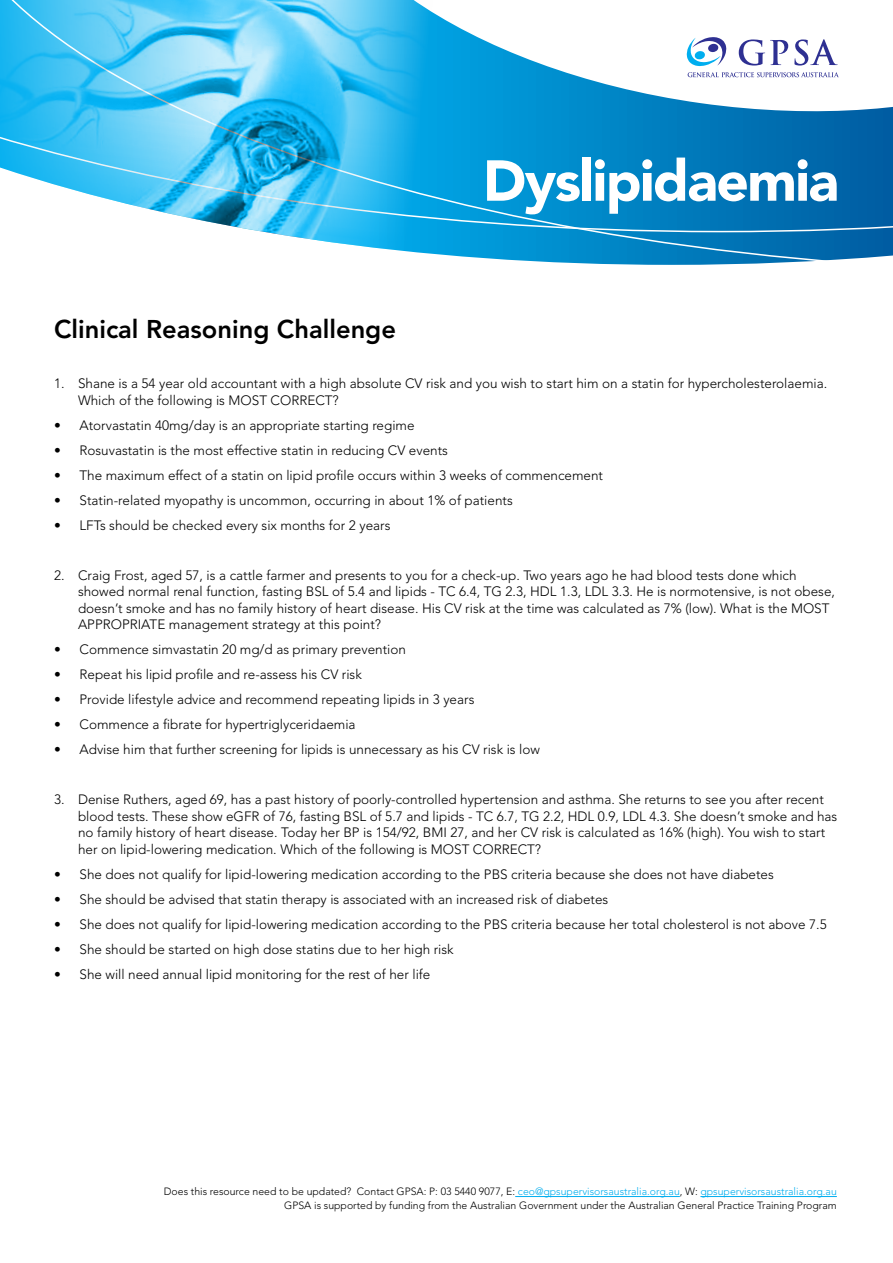
<style>
.page{position:relative;width:893px;height:1263px;background:#fff}
.page>*{position:absolute;margin:0;border:0;box-sizing:border-box;transform-origin:0 0}
.t1{font:900 57.15px "Avenir";letter-spacing:-.03em;color:#fff}
.t2{font:800 25.5px "Avenir LT Std";color:#000}
.t3{font:300 13.5px/16.5px "Avenir";color:#000}
.t4{font:300 10.5px/13.5px "Avenir";color:#000;text-align:right}
.s1{color:#00aeef}
</style>
<div class="page">
<hr style="left:515px;top:1196px;width:165px;height:1px;background:#00aeef">
<hr style="left:700px;top:1196px;width:137px;height:1px;background:#00aeef">
<svg style="left:444px;top:232px;width:449px;height:33px;background:#208dc7"></svg>
<svg style="left:444px;top:19px;width:449px;height:213px"></svg>
<svg style="left:687px;top:37px;width:39px;height:29px"></svg>
<svg style="left:688px;top:72px;width:151px;height:5px"></svg>
<svg style="left:739px;top:39px;width:49px;height:27px"></svg>
<svg style="left:794px;top:39px;width:44px;height:27px"></svg>
<img style="left:0;top:0;width:444px;height:255px">
<h1 class="t1" style="left:483px;top:146px;width:357px">Dyslipidaemia</h1>
<h2 class="t2" style="left:54px;top:314px;width:343px">Clinical Reasoning Challenge</h2>
<p class="t3" style="left:78px;top:375px;width:751px;text-indent:-24px">1. Shane is a 54 year old accountant with a high absolute CV risk and you wish to start him on a statin for hypercholesterolaemia.<br>Which of the following is MOST CORRECT?</p>
<p class="t3" style="left:54px;top:417px;width:362px">• Atorvastatin 40mg/day is an appropriate starting regime</p>
<p class="t3" style="left:54px;top:442px;width:395px">• Rosuvastatin is the most effective statin in reducing CV events</p>
<p class="t3" style="left:54px;top:467px;width:551px">• The maximum effect of a statin on lipid profile occurs within 3 weeks of commencement</p>
<p class="t3" style="left:54px;top:492px;width:460px">• Statin-related myopathy is uncommon, occurring in about 1% of patients</p>
<p class="t3" style="left:54px;top:517px;width:338px">• LFTs should be checked every six months for 2 years</p>
<p class="t3" style="left:78px;top:567px;width:758px;text-indent:-24px">2. Craig Frost, aged 57, is a cattle farmer and presents to you for a check-up. Two years ago he had blood tests done which showed normal renal function, fasting BSL of 5.4 and lipids - TC 6.4, TG 2.3, HDL 1.3, LDL 3.3. He is normotensive, is not obese, doesn’t smoke and has no family history of heart disease. His CV risk at the time was calculated as 7% (low). What is the MOST APPROPRIATE management strategy at this point?</p>
<p class="t3" style="left:54px;top:641px;width:353px">• Commence simvastatin 20 mg/d as primary prevention</p>
<p class="t3" style="left:54px;top:666px;width:309px">• Repeat his lipid profile and re-assess his CV risk</p>
<p class="t3" style="left:54px;top:691px;width:422px">• Provide lifestyle advice and recommend repeating lipids in 3 years</p>
<p class="t3" style="left:54px;top:716px;width:303px">• Commence a fibrate for hypertriglyceridaemia</p>
<p class="t3" style="left:54px;top:741px;width:487px">• Advise him that further screening for lipids is unnecessary as his CV risk is low</p>
<p class="t3" style="left:78px;top:791px;width:761px;text-indent:-24px">3. Denise Ruthers, aged 69, has a past history of poorly-controlled hypertension and asthma. She returns to see you after recent blood tests. These show eGFR of 76, fasting BSL of 5.7 and lipids - TC 6.7, TG 2.2, HDL 0.9, LDL 4.3. She doesn’t smoke and has no family history of heart disease. Today her BP is 154/92, BMI 27, and her CV risk is calculated as 16% (high). You wish to start her on lipid-lowering medication. Which of the following is MOST CORRECT?</p>
<p class="t3" style="left:54px;top:866px;width:721px">• She does not qualify for lipid-lowering medication according to the PBS criteria because she does not have diabetes</p>
<p class="t3" style="left:54px;top:891px;width:556px">• She should be advised that statin therapy is associated with an increased risk of diabetes</p>
<p class="t3" style="left:54px;top:916px;width:774px">• She does not qualify for lipid-lowering medication according to the PBS criteria because her total cholesterol is not above 7.5</p>
<p class="t3" style="left:54px;top:941px;width:401px">• She should be started on high dose statins due to her high risk</p>
<p class="t3" style="left:54px;top:966px;width:378px">• She will need annual lipid monitoring for the rest of her life</p>
<p class="t4" style="left:164px;top:1185px;width:674px">Does this resource need to be updated? Contact GPSA: P: 03 5440 9077, E: <span class="s1">ceo@gpsupervisorsaustralia.org.au</span>, W: <span class="s1">gpsupervisorsaustralia.org.au<br></span>GPSA is supported by funding from the Australian Government under the Australian General Practice Training Program</p>
</div>
